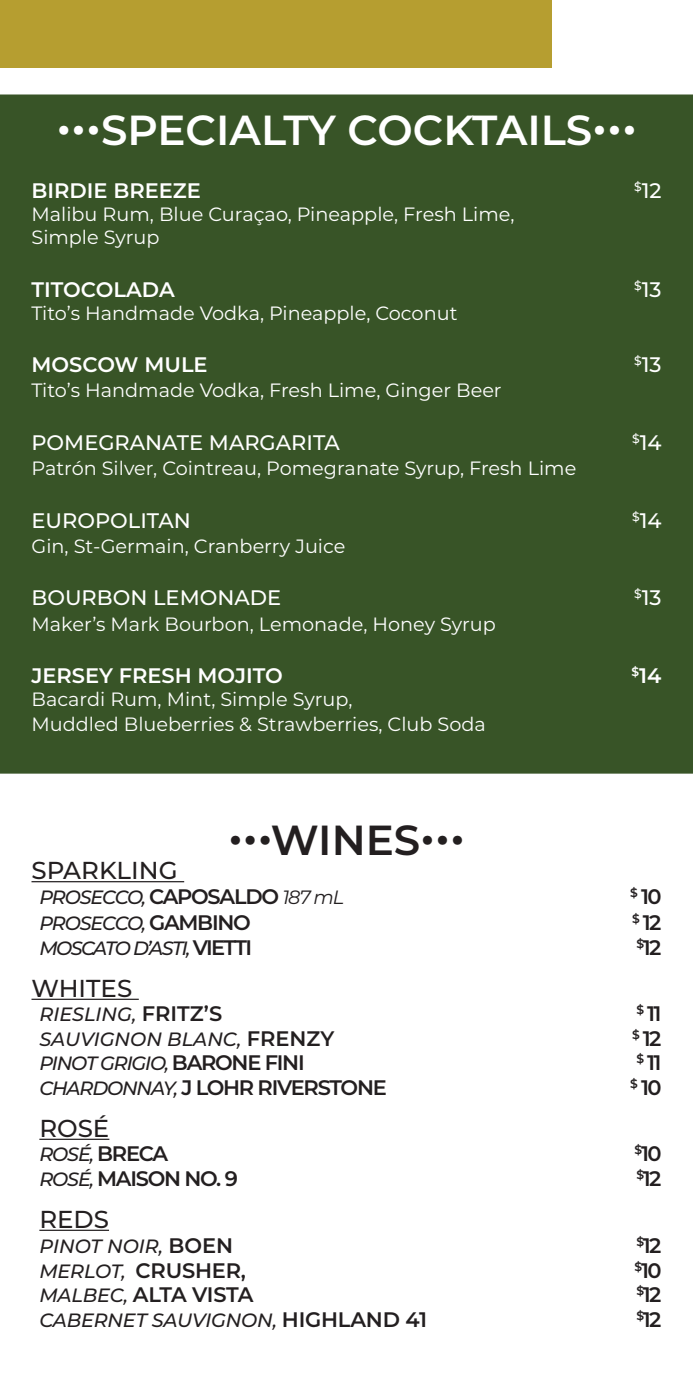
<style>
.page{position:relative;width:693px;height:1386px;background:#fff}
.page>*{position:absolute;margin:0;border:0;box-sizing:border-box;transform-origin:0 0}
.t1{font:600 42px "Montserrat";color:#fff}
.t2{font:600 42px "Montserrat";color:#231f20}
.t3{font:500 24.5px "Montserrat";color:#231f20}
.t4{font:600 21px "Montserrat";letter-spacing:-.06em;color:#231f20}
.t5{font:500 21px "Montserrat";color:#fff}
.t6{font:600 21px "Montserrat";color:#fff}
.t7{font:600 21px "Montserrat";letter-spacing:-.025em;color:#231f20}
.t8{font:600 21px "Montserrat";letter-spacing:-.01em;color:#231f20}
.t9{font:19.25px/23.1px "Montserrat";color:#fff}
.t10{font:italic 500 19.25px "Montserrat";color:#231f20}
.t11{font:italic 500 19.25px "Montserrat";letter-spacing:-.065em;color:#231f20}
.t12{font:italic 500 19.25px "Montserrat";letter-spacing:-.02em;color:#231f20}
.t13{font:italic 500 19.25px "Montserrat";letter-spacing:-.06em;color:#231f20}
.t14{font:italic 500 19.25px "Montserrat";letter-spacing:-.08em;color:#231f20}
.s1{font-weight:600;font-style:normal;font-size:21px}
.s2{font-weight:400}
.s3{font-weight:500;font-style:italic;font-size:19.25px}
</style>
<div class="page">
<div style="left:0;top:0;width:552px;height:68px;background:#b69e30"></div>
<div style="left:0;top:94px;width:693px;height:680px;background:#385427"></div>
<hr style="left:32px;top:881px;width:152px;height:1px;background:#231f20">
<hr style="left:32px;top:999px;width:107px;height:1px;background:#231f20">
<hr style="left:39px;top:1139px;width:70px;height:1px;background:#231f20">
<hr style="left:39px;top:1230px;width:70px;height:1px;background:#231f20">
<p class="t1" style="left:56px;top:100px;width:582px">•••SPECIALTY COCKTAILS•••</p>
<p class="t6" style="left:32px;top:176px;width:171px">BIRDIE BREEZE</p>
<p class="t5" style="left:634px;top:176px;width:29px"><sup>$</sup>12</p>
<p class="t9" style="left:32px;top:202px;width:485px">Malibu Rum, Blue Curaçao, Pineapple, Fresh Lime,<br>Simple Syrup</p>
<p class="t6" style="left:32px;top:274px;width:145px">TITOCOLADA</p>
<p class="t5" style="left:634px;top:275px;width:29px"><sup>$</sup>13</p>
<p class="t9" style="left:32px;top:301px;width:428px">Tito’s Handmade Vodka, Pineapple, Coconut</p>
<p class="t6" style="left:32px;top:350px;width:178px">MOSCOW MULE</p>
<p class="t5" style="left:634px;top:350px;width:29px"><sup>$</sup>13</p>
<p class="t9" style="left:32px;top:378px;width:472px">Tito’s Handmade Vodka, Fresh Lime, Ginger Beer</p>
<p class="t5" style="left:32px;top:428px;width:310px">POMEGRANATE MARGARITA</p>
<p class="t5" style="left:632px;top:428px;width:31px"><sup>$</sup>14</p>
<p class="t9" style="left:32px;top:456px;width:546px">Patrón Silver, Cointreau, Pomegranate Syrup, Fresh Lime</p>
<p class="t5" style="left:32px;top:506px;width:161px">EUROPOLITAN</p>
<p class="t5" style="left:632px;top:506px;width:31px"><sup>$</sup>14</p>
<p class="t9" style="left:32px;top:534px;width:315px">Gin, St-Germain, Cranberry Juice</p>
<p class="t5" style="left:32px;top:583px;width:251px">BOURBON LEMONADE</p>
<p class="t5" style="left:634px;top:583px;width:29px"><sup>$</sup>13</p>
<p class="t9" style="left:32px;top:612px;width:466px">Maker’s Mark Bourbon, Lemonade, Honey Syrup</p>
<p class="t6" style="left:32px;top:661px;width:253px">JERSEY FRESH MOJITO</p>
<p class="t6" style="left:632px;top:661px;width:31px"><sup>$</sup>14</p>
<p class="t9" style="left:32px;top:686px;width:456px;line-height:25.2px">Bacardi Rum, Mint, Simple Syrup,<br>Muddled Blueberries &amp; Strawberries, Club Soda</p>
<p class="t2" style="left:228px;top:810px;width:238px">•••WINES•••</p>
<p class="t3" style="left:32px;top:853px;width:148px">SPARKLING</p>
<p class="t11" style="left:39px;top:884px;width:306px">PROSECCO, <span class="s1">CAPOSALDO</span> <span class="s2">187 mL</span></p>
<p class="t4" style="left:630px;top:882px;width:33px"><sup>$</sup> 10</p>
<p class="t11" style="left:39px;top:909px;width:213px">PROSECCO, <span class="s1">GAMBINO</span></p>
<p class="t4" style="left:632px;top:907px;width:31px"><sup>$</sup> 12</p>
<p class="t14" style="left:39px;top:935px;width:214px">MOSCATO D’ASTI, <span class="s1">VIETTI</span></p>
<p class="t4" style="left:636px;top:933px;width:27px"><sup>$</sup>12</p>
<p class="t3" style="left:32px;top:971px;width:102px">WHITES</p>
<p class="t10" style="left:39px;top:1001px;width:184px">RIESLING, <span class="s1">FRITZ’S</span></p>
<p class="t4" style="left:636px;top:999px;width:27px"><sup>$</sup> 11</p>
<p class="t10" style="left:39px;top:1026px;width:296px">SAUVIGNON BLANC, <span class="s1">FRENZY</span></p>
<p class="t4" style="left:632px;top:1024px;width:31px"><sup>$</sup> 12</p>
<p class="t13" style="left:39px;top:1050px;width:267px">PINOT GRIGIO, <span class="s1">BARONE FINI</span></p>
<p class="t4" style="left:636px;top:1048px;width:27px"><sup>$</sup> 11</p>
<p class="t4" style="left:39px;top:1073px;width:349px"><span class="s3">CHARDONNAY,</span> J LOHR RIVERSTONE</p>
<p class="t4" style="left:630px;top:1073px;width:33px"><sup>$</sup> 10</p>
<p class="t3" style="left:39px;top:1111px;width:72px">ROSÉ</p>
<p class="t12" style="left:39px;top:1141px;width:130px">ROSÉ, <span class="s1">BRECA</span></p>
<p class="t4" style="left:634px;top:1139px;width:29px"><sup>$</sup>10</p>
<p class="t4" style="left:39px;top:1164px;width:200px"><span class="s3">ROSÉ,</span> MAISON NO. 9</p>
<p class="t4" style="left:636px;top:1164px;width:27px"><sup>$</sup>12</p>
<p class="t3" style="left:39px;top:1202px;width:71px">REDS</p>
<p class="t10" style="left:39px;top:1233px;width:195px">PINOT NOIR, <span class="s1">BOEN</span></p>
<p class="t4" style="left:636px;top:1231px;width:27px"><sup>$</sup>12</p>
<p class="t8" style="left:39px;top:1255px;width:208px"><span class="s3">MERLOT,</span> CRUSHER,</p>
<p class="t4" style="left:634px;top:1255px;width:29px"><sup>$</sup>10</p>
<p class="t7" style="left:39px;top:1280px;width:216px"><span class="s3">MALBEC,</span> ALTA VISTA</p>
<p class="t4" style="left:636px;top:1280px;width:27px"><sup>$</sup>12</p>
<p class="t12" style="left:39px;top:1306px;width:389px">CABERNET SAUVIGNON, <span class="s1">HIGHLAND 41</span></p>
<p class="t4" style="left:636px;top:1304px;width:27px"><sup>$</sup>12</p>
</div>
